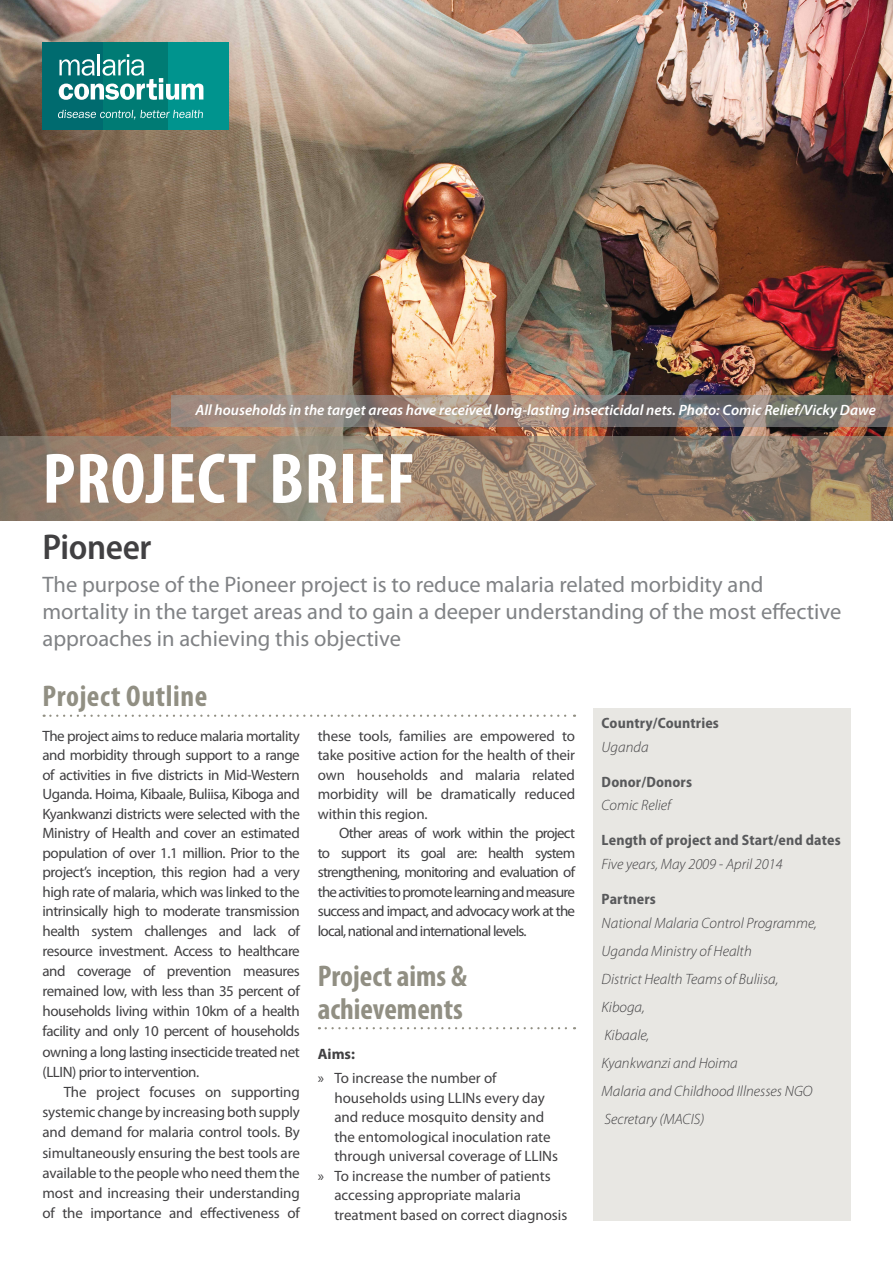
<style>
.page{position:relative;width:893px;height:1263px;background:#fff}
.page>*{position:absolute;margin:0;border:0;box-sizing:border-box;transform-origin:0 0}
.t1{font:700 condensed 72px "Myriad Pro";letter-spacing:.01em;color:#fff}
.t2{font:600 semi-condensed 36px "Myriad Pro";letter-spacing:-.01em;color:#414042}
.t3{font:700 condensed 30px/33px "Myriad Pro";color:#918f83}
.t4{font:700 condensed 30px "Myriad Pro";letter-spacing:.02em;color:#918f83}
.t5{font:22.5px/27px "Myriad Pro";color:#808285}
.t6{font:15px/19.8px "Myriad Pro";letter-spacing:-.005em;color:#414042;text-align:justify}
.t7{font:italic 300 15px/28px "Myriad Pro";color:#414042}
.t8{font:italic 600 15px "Myriad Pro";color:#fff}
.t9{font:700 semi-condensed 15px "Myriad Pro";letter-spacing:.01em;color:#58595b}
.t10{font:700 15px "Myriad Pro";color:#414042}
</style>
<div class="page">
<img style="left:0;top:0;width:893px;height:437px">
<div style="left:45px;top:43px;width:131px;height:87px;background:#007b74"></div>
<div style="left:168px;top:43px;width:61px;height:87px;background:#00948e"></div>
<div style="left:43px;top:43px;width:60px;height:87px;background:#006b6f"></div>
<svg style="left:59px;top:54px;width:145px;height:46px"></svg>
<svg style="left:58px;top:110px;width:145px;height:10px"></svg>
<svg style="left:0;top:437px;width:893px;height:84px;background:#96816d"></svg>
<svg style="left:171px;top:395px;width:722px;height:31px;background:#8f8178"></svg>
<div style="left:593px;top:708px;width:257px;height:512px;background:#e8e7e3"></div>
<svg style="left:326px;top:1027px;width:249px;height:2px"></svg>
<svg style="left:44px;top:715px;width:531px;height:2px"></svg>
<p class="t8" style="left:195px;top:400px;width:682px">All households in the target areas have received long-lasting insecticidal nets. Photo: Comic Relief/Vicky Dawe</p>
<h1 class="t1" style="left:43px;top:434px;width:374px">PROJECT BRIEF</h1>
<h2 class="t2" style="left:43px;top:527px;width:111px">Pioneer</h2>
<h3 class="t5" style="left:43px;top:571px;width:800px">The purpose of the Pioneer project is to reduce malaria related morbidity and mortality in the target areas and to gain a deeper understanding of the most effective approaches in achieving this objective</h3>
<h3 class="t4" style="left:43px;top:677px;width:166px">Project Outline</h3>
<p class="t6" style="left:43px;top:725px;width:259px">The project aims to reduce malaria mortality and morbidity through support to a range of activities in five districts in Mid-Western Uganda. Hoima, Kibaale, Buliisa, Kiboga and Kyankwanzi districts were selected with the Ministry of Health and cover an estimated population of over 1.1 million. Prior to the project’s inception, this region had a very high rate of malaria, which was linked to the intrinsically high to moderate transmission health system challenges and lack of resource investment. Access to healthcare and coverage of prevention measures remained low, with less than 35 percent of households living within 10km of a health facility and only 10 percent of households owning a long lasting insecticide treated net (LLIN) prior to intervention.</p>
<p class="t6" style="left:43px;top:1082px;width:259px;text-indent:21px">The project focuses on supporting systemic change by increasing both supply and demand for malaria control tools. By simultaneously ensuring the best tools are available to the people who need them the most and increasing their understanding of the importance and effectiveness of</p>
<p class="t6" style="left:318px;top:725px;width:259px">these tools, families are empowered to take positive action for the health of their own households and malaria related morbidity will be dramatically reduced within this region.</p>
<p class="t6" style="left:318px;top:823px;width:259px;text-indent:21px">Other areas of work within the project to support its goal are: health system strengthening, monitoring and evaluation of the activities to promote learning and measure success and impact, and advocacy work at the local, national and international levels.</p>
<h3 class="t3" style="left:318px;top:958px;width:151px">Project aims &amp; achievements</h3>
<p class="t10" style="left:318px;top:1044px;width:39px">Aims:</p>
<p class="t6" style="left:318px;top:1068px;width:180px">» To increase the number of</p>
<p class="t6" style="left:334px;top:1087px;width:212px">households using LLINs every day</p>
<p class="t6" style="left:334px;top:1107px;width:211px">and reduce mosquito density and</p>
<p class="t6" style="left:334px;top:1126px;width:218px">the entomological inoculation rate</p>
<p class="t6" style="left:334px;top:1146px;width:225px">through universal coverage of LLINs</p>
<p class="t6" style="left:318px;top:1165px;width:234px">» To increase the number of patients</p>
<p class="t6" style="left:334px;top:1185px;width:188px">accessing appropriate malaria</p>
<p class="t6" style="left:334px;top:1204px;width:235px">treatment based on correct diagnosis</p>
<p class="t9" style="left:602px;top:714px;width:119px">Country/Countries</p>
<p class="t7" style="left:602px;top:733px;width:48px">Uganda</p>
<p class="t9" style="left:602px;top:773px;width:92px">Donor/Donors</p>
<p class="t7" style="left:602px;top:792px;width:71px">Comic Relief</p>
<p class="t9" style="left:602px;top:832px;width:240px">Length of project and Start/end dates</p>
<p class="t7" style="left:602px;top:850px;width:182px">Five years, May 2009 - April 2014</p>
<p class="t9" style="left:602px;top:891px;width:56px">Partners</p>
<p class="t7" style="left:602px;top:909px;width:217px">National Malaria Control Programme,<br>Uganda Ministry of Health<br>District Health Teams of Buliisa,<br>Kiboga,<br>Kibaale,<br>Kyankwanzi and Hoima<br>Malaria and Childhood Illnesses NGO<br>Secretary (MACIS)</p>
</div>
